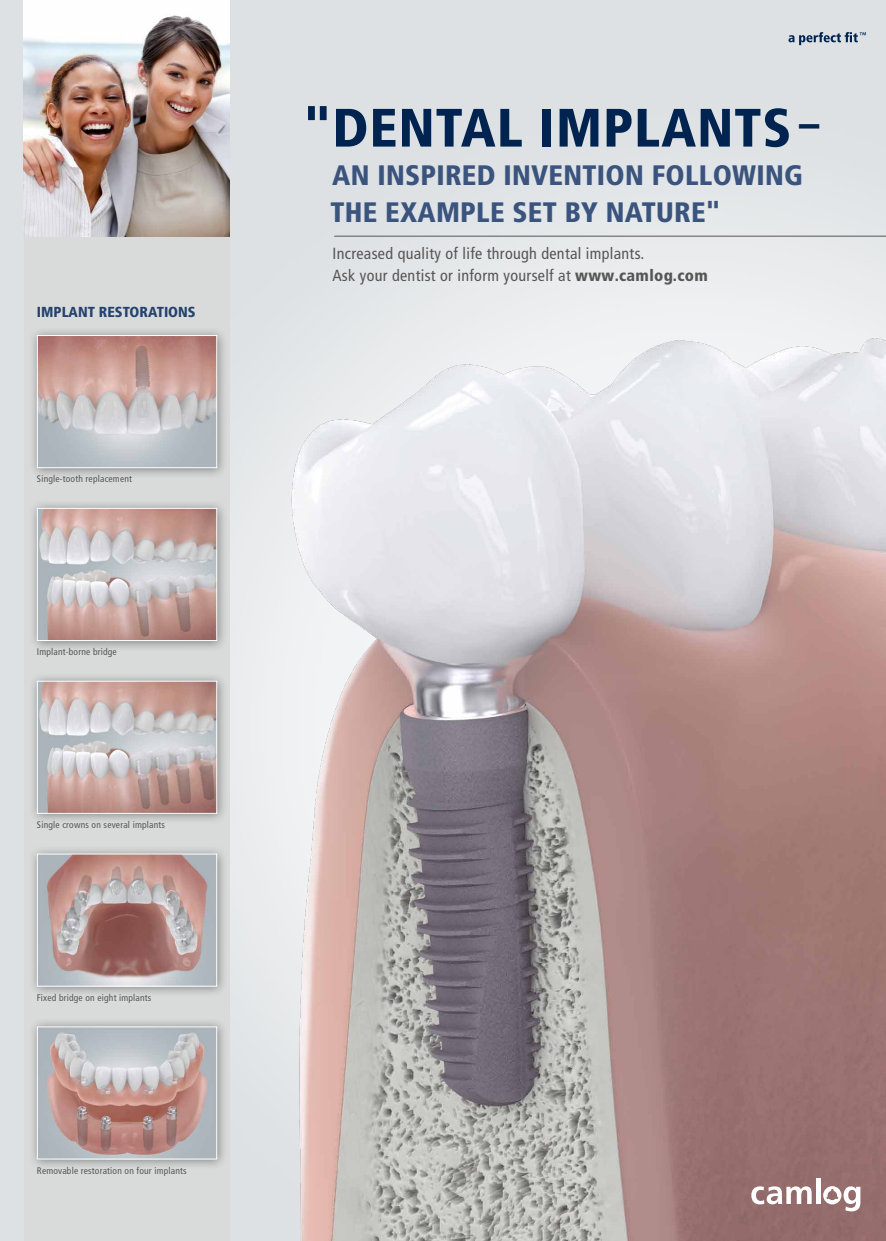
<style>
.page{position:relative;width:886px;height:1241px;background:#fff}
.page>*{position:absolute;margin:0;border:0;box-sizing:border-box;transform-origin:0 0}
.t1{font:900 condensed 53.94px "Frutiger LT Pro";letter-spacing:.02em;color:#002350}
.t2{font:900 condensed 28.12px/37.1px "Frutiger LT Pro";letter-spacing:.01em;color:#3a547e}
.t3{font:condensed 16.06px/21.1px "Frutiger LT Pro";letter-spacing:.02em;color:#565655}
.t4{font:900 condensed 14.5px "Frutiger LT Pro";color:#23426e}
.t5{font:condensed 9.5px "Frutiger LT Pro";letter-spacing:.02em;color:#565655}
.s1{font-weight:900}
</style>
<div class="page">
<img style="left:0;top:0;width:886px;height:1240px">
<div style="left:24px;top:0;width:206px;height:1240px;background:#d9dada"></div>
<img style="left:253px;top:307px;width:633px;height:933px">
<svg style="left:751px;top:1186px;width:60px;height:18px"></svg>
<hr style="left:816px;top:1178px;width:4px;height:25px;background:#fff">
<svg style="left:823px;top:1185px;width:37px;height:26px"></svg>
<hr style="left:334px;top:236px;width:552px;height:1px;background:#565655">
<svg style="left:788px;top:32px;width:78px;height:13px"></svg>
<img style="left:24px;top:1px;width:206px;height:235px">
<div style="left:28px;top:326px;width:200px;height:153px;background:#000;opacity:.4"></div>
<img style="left:39px;top:337px;width:176px;height:129px">
<div style="left:37px;top:335px;width:180px;height:133px;border:1px solid #fff"></div>
<div style="left:28px;top:499px;width:200px;height:153px;background:#000;opacity:.4"></div>
<img style="left:39px;top:510px;width:176px;height:129px">
<div style="left:37px;top:508px;width:180px;height:133px;border:1px solid #fff"></div>
<div style="left:28px;top:672px;width:200px;height:152px;background:#000;opacity:.4"></div>
<img style="left:39px;top:682px;width:176px;height:129px">
<div style="left:37px;top:680px;width:180px;height:133px;border:1px solid #fff"></div>
<div style="left:28px;top:844px;width:200px;height:153px;background:#000;opacity:.4"></div>
<img style="left:39px;top:855px;width:176px;height:129px">
<div style="left:37px;top:853px;width:180px;height:133px;border:1px solid #fff"></div>
<div style="left:28px;top:1017px;width:200px;height:153px;background:#000;opacity:.4"></div>
<img style="left:39px;top:1028px;width:176px;height:129px">
<div style="left:37px;top:1026px;width:180px;height:133px;border:1px solid #fff"></div>
<h3 class="t4" style="left:37px;top:303px;width:160px">IMPLANT RESTORATIONS</h3>
<p class="t5" style="left:37px;top:473px;width:97px">Single-tooth replacement</p>
<p class="t5" style="left:37px;top:646px;width:81px">Implant-borne bridge</p>
<p class="t5" style="left:37px;top:819px;width:129px">Single crowns on several implants</p>
<p class="t5" style="left:37px;top:991px;width:116px">Fixed bridge on eight implants</p>
<p class="t5" style="left:37px;top:1164px;width:151px">Removable restoration on four implants</p>
<h1 class="t1" style="left:303px;top:95px;width:518px">"DENTAL IMPLANTS <sup>–</sup></h1>
<h2 class="t2" style="left:330px;top:157px;width:474px">AN INSPIRED INVENTION FOLLOWING<br>THE EXAMPLE SET BY NATURE"</h2>
<h3 class="t3" style="left:332px;top:243px;width:377px">Increased quality of life through dental implants.<br>Ask your dentist or inform yourself at <span class="s1">WWW.CAMLOG.COM</span></h3>
</div>
